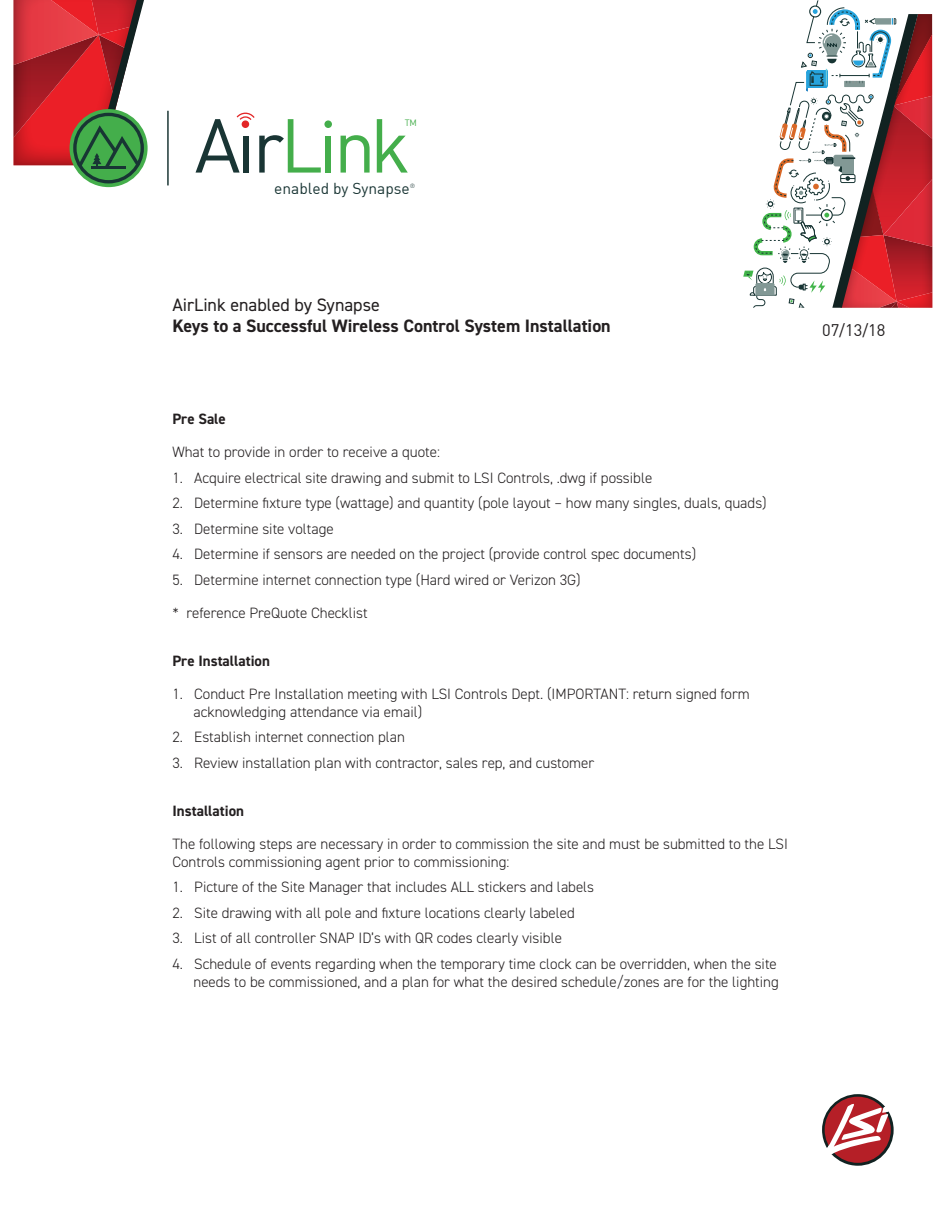
<style>
.page{position:relative;width:945px;height:1215px;background:#fff}
.page>*{position:absolute;margin:0;border:0;box-sizing:border-box;transform-origin:0 0}
.t1{font:700 18px "DIN2014";color:#231f20}
.t2{font:18px "DIN2014";color:#231f20}
.t3{font:16.5px "DIN Bek";color:#231f20}
.t4{font:15.6px "DIN Bek";color:#193534}
.t5{font:300 15px/18px "DIN2014";color:#231f20}
.t6{font:700 15px "DIN2014";color:#231f20}
.t7{font:9.15px "DIN Bek";color:#44ae4b}
.t8{font:300 6px "DI Nbek";color:#193534}
</style>
<div class="page">
<svg style="left:822px;top:1094px;width:72px;height:72px"></svg>
<svg style="left:743px;top:0;width:189px;height:308px"></svg>
<div style="left:326px;top:136px;width:5px;height:37px;background:#44ae4b"></div>
<svg style="left:341px;top:135px;width:29px;height:38px"></svg>
<svg style="left:377px;top:119px;width:31px;height:54px"></svg>
<div style="left:324px;top:120px;width:8px;height:8px;background:#44ae4b;border-radius:50%"></div>
<svg style="left:196px;top:113px;width:125px;height:60px"></svg>
<hr style="left:167px;top:111px;width:2px;height:74px;background:#193534">
<svg style="left:14px;top:0;width:133px;height:183px;background:#b3574f"></svg>
<hr style="left:91px;top:166px;width:34px;height:2px;background:#183534">
<p class="t7" style="left:405px;top:117px;width:14px">TM</p>
<p class="t4" style="left:274px;top:178px;width:137px">enabled by Synapse</p>
<p class="t8" style="left:410px;top:182px;width:7px">®</p>
<p class="t2" style="left:172px;top:294px;width:209px">AirLink enabled by Synapse</p>
<p class="t1" style="left:172px;top:314px;width:440px">Keys to a Successful Wireless Control System Installation</p>
<p class="t6" style="left:172px;top:409px;width:55px">Pre Sale</p>
<p class="t5" style="left:172px;top:443px;width:269px">What to provide in order to receive a quote:</p>
<p class="t5" style="left:172px;top:469px;width:481px">1. Acquire electrical site drawing and submit to LSI Controls, .dwg if possible</p>
<p class="t5" style="left:172px;top:494px;width:596px">2. Determine fixture type (wattage) and quantity (pole layout – how many singles, duals, quads)</p>
<p class="t5" style="left:172px;top:520px;width:163px">3. Determine site voltage</p>
<p class="t5" style="left:172px;top:545px;width:525px">4. Determine if sensors are needed on the project (provide control spec documents)</p>
<p class="t5" style="left:172px;top:571px;width:410px">5. Determine internet connection type (Hard wired or Verizon 3G)</p>
<p class="t5" style="left:172px;top:604px;width:197px">* reference PreQuote Checklist</p>
<p class="t6" style="left:172px;top:651px;width:99px">Pre Installation</p>
<p class="t5" style="left:193px;top:685px;width:558px;text-indent:-21px">1. Conduct Pre Installation meeting with LSI Controls Dept. (IMPORTANT: return signed form acknowledging attendance via email)</p>
<p class="t5" style="left:172px;top:728px;width:234px">2. Establish internet connection plan</p>
<p class="t5" style="left:172px;top:754px;width:423px">3. Review installation plan with contractor, sales rep, and customer</p>
<p class="t6" style="left:172px;top:801px;width:73px">Installation</p>
<p class="t5" style="left:172px;top:835px;width:617px">The following steps are necessary in order to commission the site and must be submitted to the LSI<br>Controls commissioning agent prior to commissioning:</p>
<p class="t5" style="left:172px;top:878px;width:423px">1. Picture of the Site Manager that includes ALL stickers and labels</p>
<p class="t5" style="left:172px;top:904px;width:404px">2. Site drawing with all pole and fixture locations clearly labeled</p>
<p class="t5" style="left:172px;top:929px;width:391px">3. List of all controller SNAP ID’s with QR codes clearly visible</p>
<p class="t5" style="left:172px;top:955px;width:608px;text-align:right">4. Schedule of events regarding when the temporary time clock can be overridden, when the site needs to be commissioned, and a plan for what the desired schedule/zones are for the lighting</p>
<p class="t3" style="left:822px;top:320px;width:65px">07/13/18</p>
</div>
